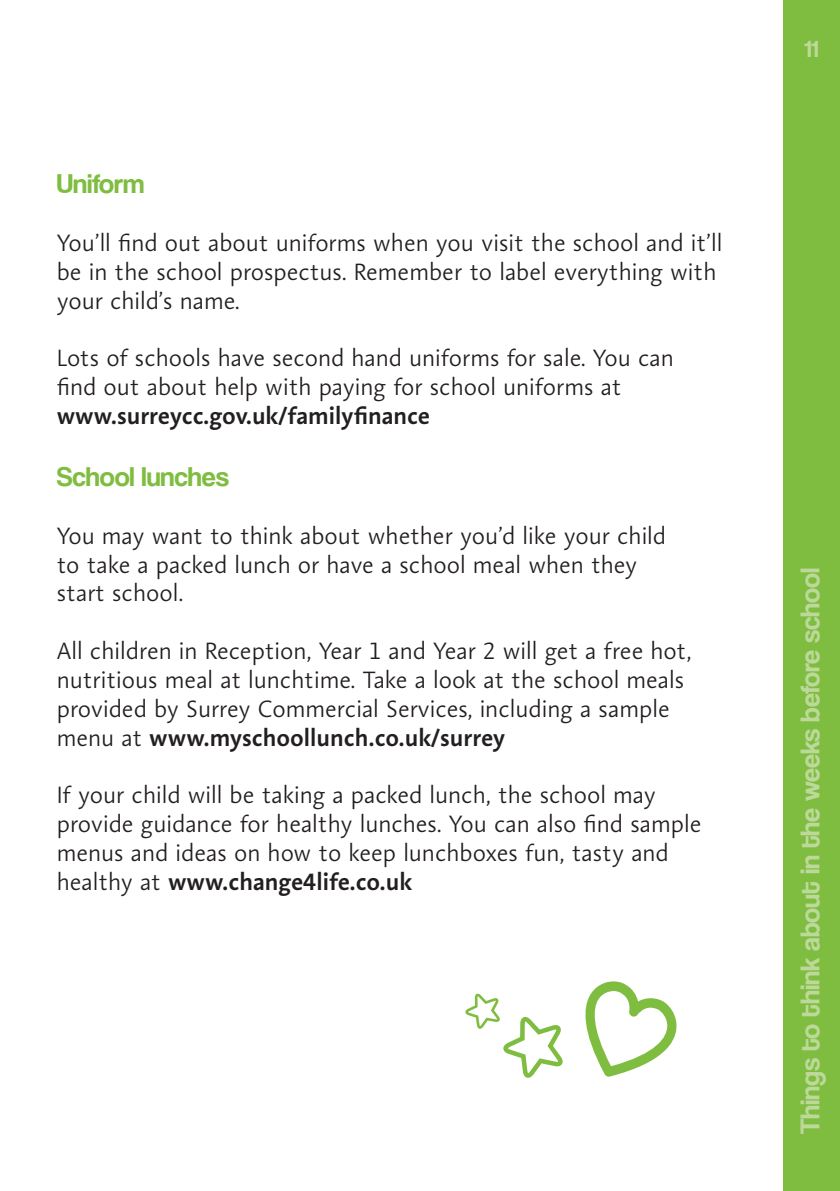
<style>
.page{position:relative;width:840px;height:1191px;background:#fff}
.page>*{position:absolute;margin:0;border:0;box-sizing:border-box;transform-origin:0 0}
.t1{font:28px "Coolvetica Rg";color:#bdd99a}
.t2{font:28px "Coolvetica Rg";color:#7fbd41}
.t3{font:300 24px/28.8px "Aroma No 2 LT Pro";color:#231f20}
.t4{font:24px "Coolvetica Rg";color:#bdd99a}
.s1{font-weight:600}
</style>
<div class="page">
<div style="left:782px;top:0;width:57px;height:1191px;background:#7fbd41"></div>
<svg style="left:585px;top:981px;width:92px;height:95px"></svg>
<svg style="left:465px;top:993px;width:97px;height:84px"></svg>
<p class="t2" style="left:57px;top:167px;width:89px">Uniform</p>
<p class="t3" style="left:57px;top:228px;width:666px">You’ll find out about uniforms when you visit the school and it’ll be in the school prospectus. Remember to label everything with your child’s name.</p>
<p class="t3" style="left:57px;top:343px;width:618px">Lots of schools have second hand uniforms for sale. You can find out about help with paying for school uniforms at <span class="s1">www.surreycc.gov.uk/familyfinance</span></p>
<p class="t2" style="left:57px;top:460px;width:173px">School lunches</p>
<p class="t3" style="left:57px;top:521px;width:610px">You may want to think about whether you’d like your child to take a packed lunch or have a school meal when they start school.</p>
<p class="t3" style="left:57px;top:636px;width:636px">All children in Reception, Year 1 and Year 2 will get a free hot, nutritious meal at lunchtime. Take a look at the school meals provided by Surrey Commercial Services, including a sample menu at <span class="s1">www.myschoollunch.co.uk/surrey</span></p>
<p class="t3" style="left:57px;top:780px;width:646px">If your child will be taking a packed lunch, the school may provide guidance for healthy lunches. You can also find sample menus and ideas on how to keep lunchboxes fun, tasty and healthy at <span class="s1">www.change4life.co.uk</span></p>
<p class="t4" style="left:804px;top:35px;width:16px">11</p>
<p class="t1" style="left:793px;top:1134px;width:568px;rotate:-90deg">Things to think about in the weeks before school</p>
</div>
